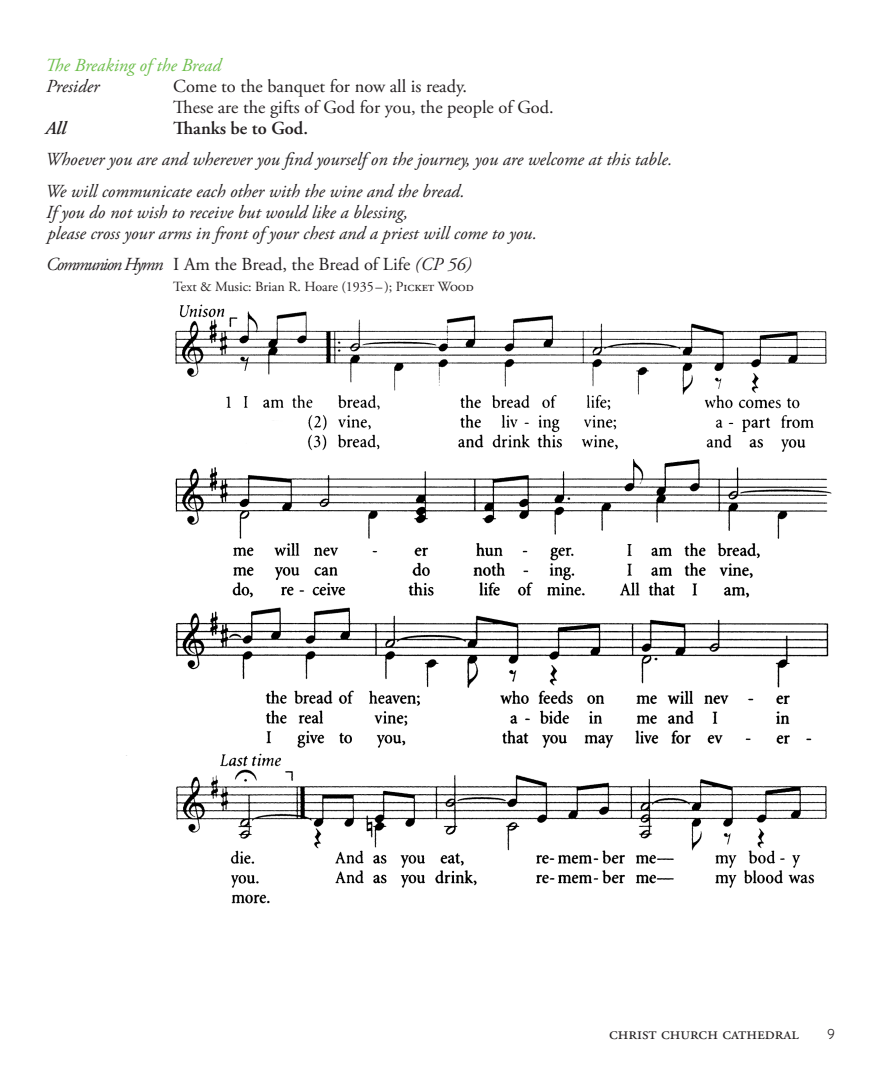
<style>
.page{position:relative;width:882px;height:1071px;background:#fff}
.page>*{position:absolute;margin:0;border:0;box-sizing:border-box;transform-origin:0 0}
.Pg_3-12_-_Service_BC{font:italic 18.38px/21px "Adobe Garamond Pro";color:#231f20}
.Pg_3-12_-_Service_BC-2{font:18.38px "Adobe Garamond Pro";color:#231f20}
.Pg_3-12_-_Service_BC-3{font:italic 18.38px "Adobe Garamond Pro";color:#6dbe4b}
.Pg_3-12_-_Service_BC-4{font:600 18.38px "Adobe Garamond Pro";color:#231f20}
.Pg_3-12_-_Service_BC-5{font:italic 600 18.38px "Adobe Garamond Pro";color:#231f20}
.t1{font:17.5px "Adobe Garamond Pro";color:#231f20}
.Pg_3-12_-_Service_BC-6{font:14px "Adobe Garamond Pro";color:#231f20}
.t2{font:14px "Quicksand";color:#231f20}
.s1{font-style:italic}
</style>
<div class="page">
<img style="left:126px;top:304px;width:706px;height:600px">
<p class="Pg_3-12_-_Service_BC-3" style="left:45px;top:54px;width:177px">The Breaking of the Bread</p>
<p class="Pg_3-12_-_Service_BC" style="left:46px;top:76px;width:55px">Presider</p>
<p class="Pg_3-12_-_Service_BC-2" style="left:173px;top:75px;width:295px">Come to the banquet for now all is ready.</p>
<p class="Pg_3-12_-_Service_BC-2" style="left:173px;top:96px;width:382px">These are the gifts of God for you, the people of God.</p>
<p class="Pg_3-12_-_Service_BC-5" style="left:45px;top:117px;width:22px">All</p>
<p class="Pg_3-12_-_Service_BC-4" style="left:173px;top:117px;width:136px">Thanks be to God.</p>
<p class="Pg_3-12_-_Service_BC" style="left:45px;top:150px;width:628px">Whoever you are and wherever you find yourself on the journey, you are welcome at this table.</p>
<p class="Pg_3-12_-_Service_BC" style="left:45px;top:181px;width:493px">We will communicate each other with the wine and the bread.<br>If you do not wish to receive but would like a blessing,<br>please cross your arms in front of your chest and a priest will come to you.</p>
<p class="Pg_3-12_-_Service_BC-2" style="left:46px;top:254px;width:427px"><span class="s1">Communion Hymn</span> I Am the Bread, the Bread of Life <span class="s1">(CP 56)</span></p>
<p class="Pg_3-12_-_Service_BC-6" style="left:173px;top:279px;width:302px">Text &amp; Music: Brian R. Hoare (1935 –); Picket Wood</p>
<p class="t1" style="left:609px;top:1023px;width:191px">christ church cathedral</p>
<p class="t2" style="left:827px;top:1023px;width:9px">9</p>
</div>
